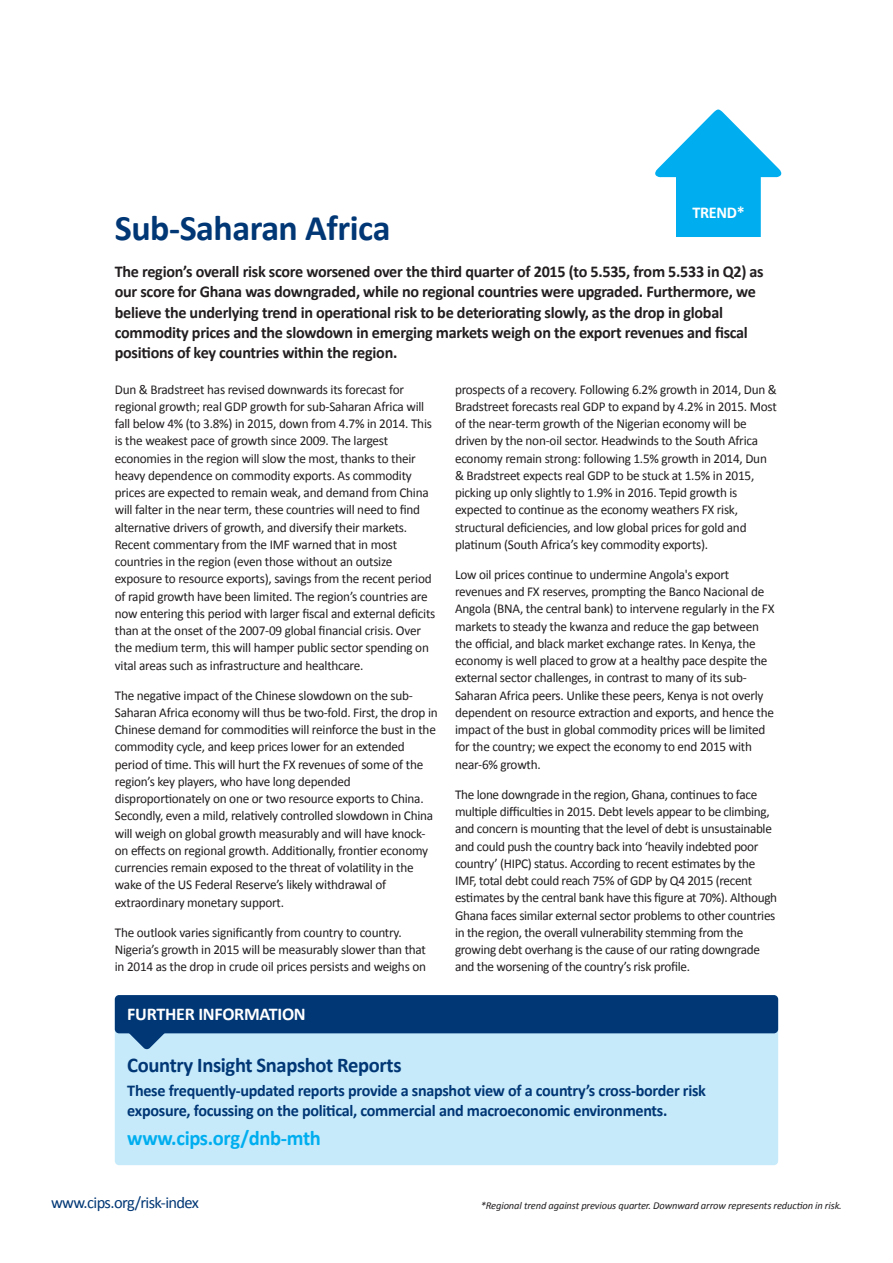
<style>
.page{position:relative;width:893px;height:1263px;background:#fff}
.page>*{position:absolute;margin:0;border:0;box-sizing:border-box;transform-origin:0 0}
.t1{font:700 36px "Calibri";letter-spacing:-.015em;color:#013775}
.t2{font:700 21px "Calibri";letter-spacing:-.02em;color:#013775}
.t3{font:700 21px "Calibri";letter-spacing:-.02em;color:#00aeef}
.t4{font:700 18px "Calibri";letter-spacing:-.015em;color:#fff}
.t5{font:700 16.5px/20.2px "Calibri";letter-spacing:-.02em;color:#231f20}
.t6{font:700 16.5px/20.2px "Calibri";letter-spacing:-.02em;color:#013775}
.t7{font:16.5px "Calibri";letter-spacing:-.035em;color:#013775}
.t8{font:700 16.5px "Calibri";letter-spacing:-.02em;color:#fff}
.t9{font:13.5px/17.2px "Calibri";letter-spacing:-.02em;color:#231f20}
.t10{font:italic 10.5px "Calibri";letter-spacing:-.015em;color:#231f20}
</style>
<div class="page">
<svg style="left:655px;top:109px;width:127px;height:128px"></svg>
<div style="left:115px;top:995px;width:663px;height:170px;background:#c6eafa;border-radius:4px"></div>
<svg style="left:124px;top:1033px;width:46px;height:16px"></svg>
<div style="left:115px;top:995px;width:663px;height:38px;background:#013775;border-radius:4px"></div>
<p class="t8" style="left:692px;top:203px;width:54px">TREND*</p>
<h1 class="t1" style="left:115px;top:205px;width:277px">Sub-Saharan Africa</h1>
<p class="t5" style="left:115px;top:261px;width:650px">The region’s overall risk score worsened over the third quarter of 2015 (to 5.535, from 5.533 in Q2) as our score for Ghana was downgraded, while no regional countries were upgraded. Furthermore, we believe the underlying trend in operational risk to be deteriorating slowly, as the drop in global commodity prices and the slowdown in emerging markets weigh on the export revenues and fiscal positions of key countries within the region.</p>
<p class="t9" style="left:115px;top:380px;width:322px">Dun &amp; Bradstreet has revised downwards its forecast for regional growth; real GDP growth for sub-Saharan Africa will fall below 4% (to 3.8%) in 2015, down from 4.7% in 2014. This is the weakest pace of growth since 2009. The largest economies in the region will slow the most, thanks to their heavy dependence on commodity exports. As commodity prices are expected to remain weak, and demand from China will falter in the near term, these countries will need to find alternative drivers of growth, and diversify their markets.<br>Recent commentary from the IMF warned that in most countries in the region (even those without an outsize exposure to resource exports), savings from the recent period of rapid growth have been limited. The region’s countries are now entering this period with larger fiscal and external deficits than at the onset of the 2007-09 global financial crisis. Over the medium term, this will hamper public sector spending on vital areas such as infrastructure and healthcare.</p>
<p class="t9" style="left:115px;top:686px;width:324px">The negative impact of the Chinese slowdown on the sub-Saharan Africa economy will thus be two-fold. First, the drop in Chinese demand for commodities will reinforce the bust in the commodity cycle, and keep prices lower for an extended period of time. This will hurt the FX revenues of some of the region’s key players, who have long depended disproportionately on one or two resource exports to China.<br>Secondly, even a mild, relatively controlled slowdown in China will weigh on global growth measurably and will have knock&shy;on effects on regional growth. Additionally, frontier economy currencies remain exposed to the threat of volatility in the wake of the US Federal Reserve’s likely withdrawal of extraordinary monetary support.</p>
<p class="t9" style="left:115px;top:923px;width:313px">The outlook varies significantly from country to country.<br>Nigeria’s growth in 2015 will be measurably slower than that in 2014 as the drop in crude oil prices persists and weighs on</p>
<p class="t9" style="left:455px;top:380px;width:323px">prospects of a recovery. Following 6.2% growth in 2014, Dun &amp; Bradstreet forecasts real GDP to expand by 4.2% in 2015. Most of the near-term growth of the Nigerian economy will be driven by the non-oil sector. Headwinds to the South Africa economy remain strong: following 1.5% growth in 2014, Dun &amp; Bradstreet expects real GDP to be stuck at 1.5% in 2015, picking up only slightly to 1.9% in 2016. Tepid growth is expected to continue as the economy weathers FX risk, structural deficiencies, and low global prices for gold and platinum (South Africa’s key commodity exports).</p>
<p class="t9" style="left:455px;top:566px;width:321px">Low oil prices continue to undermine Angola's export revenues and FX reserves, prompting the Banco Nacional de Angola (BNA, the central bank) to intervene regularly in the FX markets to steady the kwanza and reduce the gap between the official, and black market exchange rates. In Kenya, the economy is well placed to grow at a healthy pace despite the external sector challenges, in contrast to many of its sub-Saharan Africa peers. Unlike these peers, Kenya is not overly dependent on resource extraction and exports, and hence the impact of the bust in global commodity prices will be limited for the country; we expect the economy to end 2015 with near-6% growth.</p>
<p class="t9" style="left:455px;top:785px;width:324px">The lone downgrade in the region, Ghana, continues to face multiple difficulties in 2015. Debt levels appear to be climbing, and concern is mounting that the level of debt is unsustainable and could push the country back into ‘heavily indebted poor country’ (HIPC) status. According to recent estimates by the IMF, total debt could reach 75% of GDP by Q4 2015 (recent estimates by the central bank have this figure at 70%). Although Ghana faces similar external sector problems to other countries in the region, the overall vulnerability stemming from the growing debt overhang is the cause of our rating downgrade and the worsening of the country’s risk profile.</p>
<h3 class="t4" style="left:127px;top:1002px;width:180px">FURTHER INFORMATION</h3>
<h2 class="t2" style="left:127px;top:1051px;width:276px">Country Insight Snapshot Reports</h2>
<p class="t6" style="left:127px;top:1080px;width:580px">These frequently-updated reports provide a snapshot view of a country’s cross-border risk exposure, focussing on the political, commercial and macroeconomic environments.</p>
<h2 class="t3" style="left:127px;top:1125px;width:195px">www.cips.org/dnb-mth</h2>
<p class="t7" style="left:51px;top:1192px;width:150px">www.cips.org/risk-index</p>
<p class="t10" style="left:481px;top:1199px;width:363px">*Regional trend against previous quarter. Downward arrow represents reduction in risk.</p>
</div>
